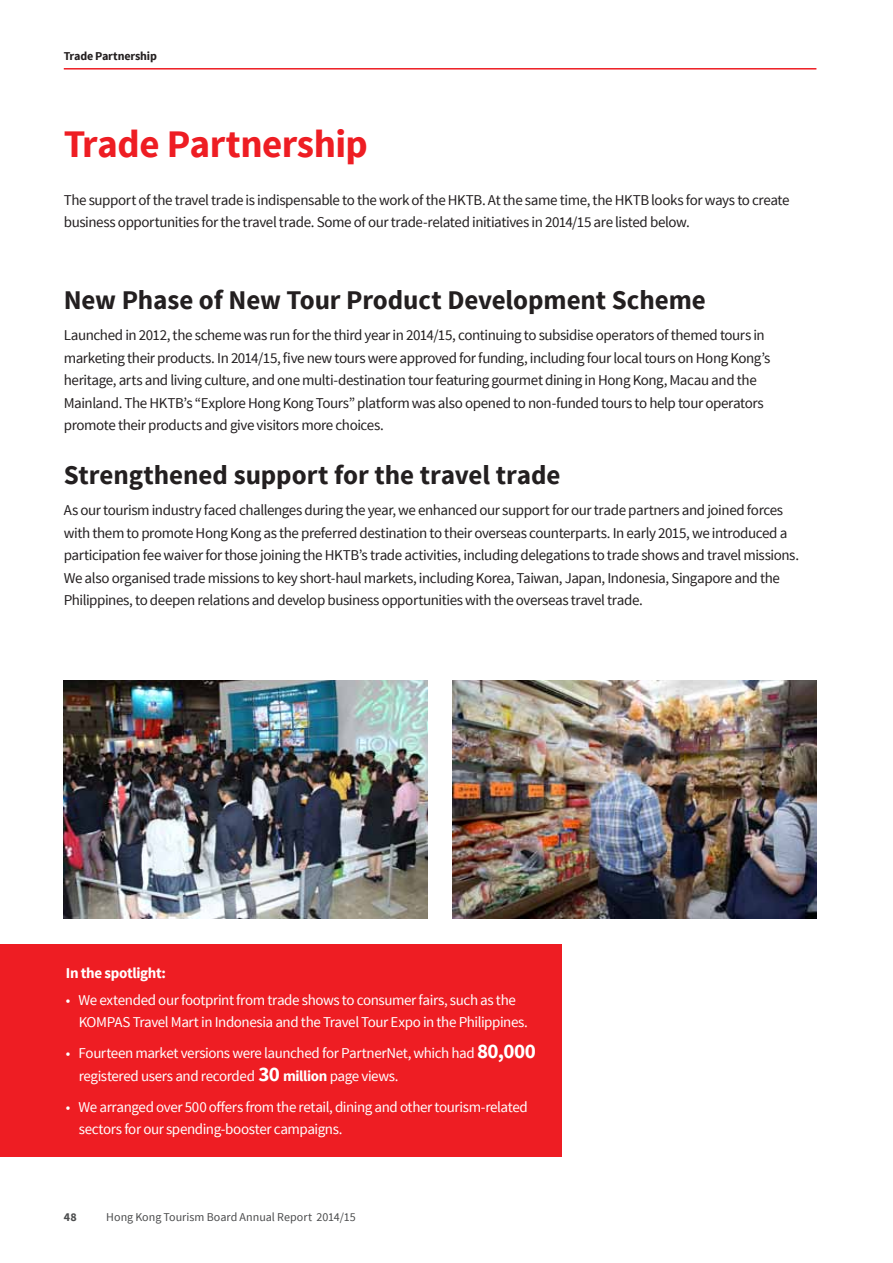
<style>
.page{position:relative;width:893px;height:1263px;background:#fff}
.page>*{position:absolute;margin:0;border:0;box-sizing:border-box;transform-origin:0 0}
.Heading{font:700 39px "Source Sans Pro";letter-spacing:-.015em;color:#ee1d23}
.SubHeading_Color{font:700 27px "Source Sans Pro";letter-spacing:-.005em;color:#231f20}
.Body{font:15px/22.5px "Source Sans Pro";letter-spacing:-.03em;color:#231f20}
.Sportlight{font:15px/22.5px "Source Sans Pro";letter-spacing:-.025em;color:#fff}
.Sportlight-2{font:700 15px "Source Sans Pro";letter-spacing:-.025em;color:#fff}
.t1{font:12px "Source Sans Pro";color:#4b4c4d}
.Body-2{font:700 12px "Source Sans Pro";letter-spacing:-.015em;color:#231f20}
.t2{font:700 12px "Source Sans Pro";color:#4b4c4d}
.s1{font-weight:700;font-size:21px}
.s2{font-weight:700}
</style>
<div class="page">
<hr style="left:64px;top:68px;width:752px;height:2px;background:#ee1d23">
<img style="left:64px;top:680px;width:363px;height:238px">
<img style="left:453px;top:680px;width:363px;height:238px">
<div style="left:0;top:944px;width:561px;height:213px;background:#ee1d23"></div>
<p class="Body-2" style="left:64px;top:48px;width:95px">Trade Partnership</p>
<p class="Heading" style="left:64px;top:119px;width:306px">Trade Partnership</p>
<p class="Body" style="left:64px;top:189px;width:727px">The support of the travel trade is indispensable to the work of the HKTB. At the same time, the HKTB looks for ways to create business opportunities for the travel trade. Some of our trade-related initiatives in 2014/15 are listed below.</p>
<p class="SubHeading_Color" style="left:64px;top:283px;width:643px">New Phase of New Tour Product Development Scheme</p>
<p class="Body" style="left:64px;top:324px;width:708px">Launched in 2012, the scheme was run for the third year in 2014/15, continuing to subsidise operators of themed tours in marketing their products. In 2014/15, five new tours were approved for funding, including four local tours on Hong Kong’s heritage, arts and living culture, and one multi-destination tour featuring gourmet dining in Hong Kong, Macau and the Mainland. The HKTB’s “Explore Hong Kong Tours” platform was also opened to non-funded tours to help tour operators promote their products and give visitors more choices.</p>
<p class="SubHeading_Color" style="left:64px;top:458px;width:498px">Strengthened support for the travel trade</p>
<p class="Body" style="left:64px;top:499px;width:737px">As our tourism industry faced challenges during the year, we enhanced our support for our trade partners and joined forces with them to promote Hong Kong as the preferred destination to their overseas counterparts. In early 2015, we introduced a participation fee waiver for those joining the HKTB’s trade activities, including delegations to trade shows and travel missions.<br>We also organised trade missions to key short-haul markets, including Korea, Taiwan, Japan, Indonesia, Singapore and the Philippines, to deepen relations and develop business opportunities with the overseas travel trade.</p>
<p class="Sportlight-2" style="left:66px;top:963px;width:102px">In the spotlight:</p>
<p class="Sportlight" style="left:79px;top:989px;width:451px;text-indent:-13px">• We extended our footprint from trade shows to consumer fairs, such as the<br>KOMPAS Travel Mart in Indonesia and the Travel Tour Expo in the Philippines.</p>
<p class="Sportlight" style="left:79px;top:1042px;width:459px;text-indent:-13px">• Fourteen market versions were launched for PartnerNet, which had <span class="s1">80,000 </span>registered users and recorded <span class="s1">30</span> <span class="s2">million</span> page views.</p>
<p class="Sportlight" style="left:79px;top:1096px;width:451px;text-indent:-13px">• We arranged over 500 offers from the retail, dining and other tourism-related sectors for our spending-booster campaigns.</p>
<p class="t2" style="left:64px;top:1209px;width:14px">48</p>
<p class="t1" style="left:106px;top:1209px;width:251px">Hong Kong Tourism Board Annual Report 2014/15</p>
</div>
